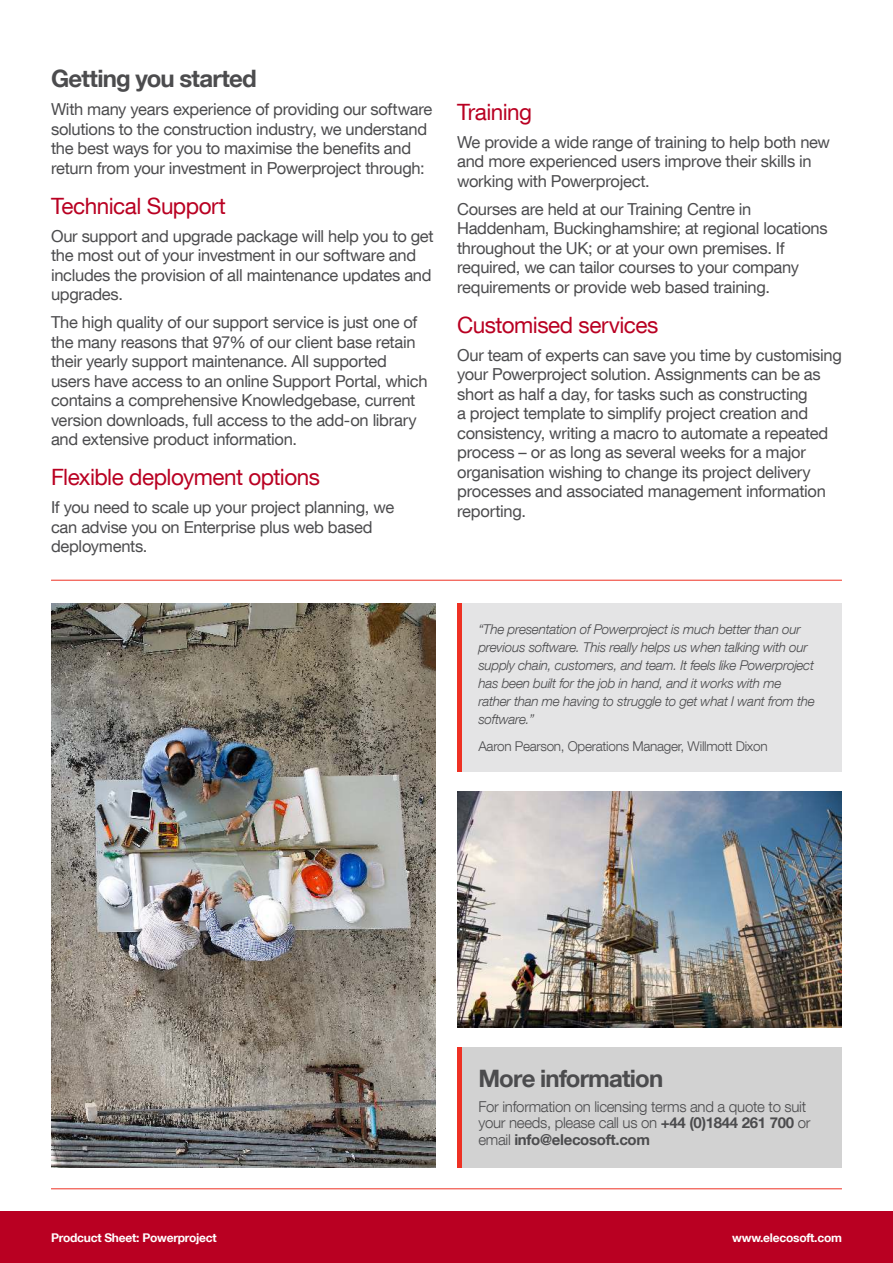
<style>
.page{position:relative;width:893px;height:1263px;background:#fff}
.page>*{position:absolute;margin:0;border:0;box-sizing:border-box;transform-origin:0 0}
.t1{font:700 24px "Helvetica Neue LT Com";letter-spacing:-.035em;color:#4c4c4e}
.t2{font:22.5px "Helvetica Neue LT Com";letter-spacing:-.02em;color:#b90022}
.t3{font:16.5px/19.5px "Helvetica Neue LT Com";letter-spacing:-.015em;color:#4c4c4e}
.t4{font:300 15px/16.5px "Helvetica Neue LT Com";letter-spacing:-.02em;color:#4c4c4e}
.t5{font:italic 300 13.5px/18px "Helvetica Neue LT Com";letter-spacing:-.02em;color:#4c4c4e}
.t6{font:300 13.5px "Helvetica Neue LT Com";letter-spacing:-.02em;color:#4c4c4e}
.t7{font:700 12px "Helvetica Neue LT Com";letter-spacing:-.02em;color:#fff}
.s1{font-weight:700}
</style>
<div class="page">
<img style="left:457px;top:791px;width:385px;height:236px">
<img style="left:51px;top:603px;width:385px;height:564px">
<div style="left:0;top:1212px;width:893px;height:51px;background:#b90022"></div>
<div style="left:461px;top:603px;width:381px;height:169px;background:#e4e4e5"></div>
<hr style="left:457px;top:603px;width:4px;height:169px;background:#ee3123">
<div style="left:457px;top:1047px;width:385px;height:120px;background:#d2d2d2"></div>
<hr style="left:457px;top:1047px;width:4px;height:120px;background:#ee3123">
<hr style="left:51px;top:1188px;width:791px;height:1px;background:#ee3123">
<hr style="left:51px;top:580px;width:791px;height:1px;background:#ee3123">
<h1 class="t1" style="left:51px;top:70px;width:207px">Getting you started</h1>
<p class="t3" style="left:51px;top:101px;width:383px">With many years experience of providing our software solutions to the construction industry, we understand the best ways for you to maximise the benefits and return from your investment in Powerproject through:</p>
<h2 class="t2" style="left:51px;top:197px;width:176px">Technical Support</h2>
<p class="t3" style="left:51px;top:228px;width:384px">Our support and upgrade package will help you to get the most out of your investment in our software and includes the provision of all maintenance updates and upgrades.</p>
<p class="t3" style="left:51px;top:314px;width:378px">The high quality of our support service is just one of the many reasons that 97% of our client base retain their yearly support maintenance. All supported users have access to an online Support Portal, which contains a comprehensive Knowledgebase, current version downloads, full access to the add-on library and extensive product information.</p>
<h2 class="t2" style="left:51px;top:469px;width:271px">Flexible deployment options</h2>
<p class="t3" style="left:51px;top:499px;width:345px">If you need to scale up your project planning, we can advise you on Enterprise plus web based deployments.</p>
<h2 class="t2" style="left:457px;top:103px;width:76px">Training</h2>
<p class="t3" style="left:457px;top:134px;width:375px">We provide a wide range of training to help both new and more experienced users improve their skills in working with Powerproject.</p>
<p class="t3" style="left:457px;top:201px;width:372px">Courses are held at our Training Centre in Haddenham, Buckinghamshire; at regional locations throughout the UK; or at your own premises. If required, we can tailor courses to your company requirements or provide web based training.</p>
<h2 class="t2" style="left:457px;top:316px;width:203px">Customised services</h2>
<p class="t3" style="left:457px;top:347px;width:386px">Our team of experts can save you time by customising your Powerproject solution. Assignments can be as short as half a day, for tasks such as constructing<br>a project template to simplify project creation and consistency, writing a macro to automate a repeated process – or as long as several weeks for a major organisation wishing to change its project delivery processes and associated management information reporting.</p>
<p class="t5" style="left:478px;top:622px;width:338px">“The presentation of Powerproject is much better than our previous software. This really helps us when talking with our supply chain, customers, and team. It feels like Powerproject has been built for the job in hand, and it works with me rather than me having to struggle to get what I want from the software.”</p>
<p class="t6" style="left:478px;top:741px;width:291px">Aaron Pearson, Operations Manager, Willmott Dixon</p>
<h1 class="t1" style="left:478px;top:1069px;width:186px">More information</h1>
<p class="t4" style="left:478px;top:1100px;width:334px">For information on licensing terms and a quote to suit your needs, please call us on <span class="s1">+44 (0)1844 261 700</span> or email <span class="s1">info@elecosoft.com</span></p>
<p class="t7" style="left:51px;top:1233px;width:167px">Prodcuct Sheet: Powerproject</p>
<p class="t7" style="left:732px;top:1233px;width:111px">www.elecosoft.com</p>
</div>
